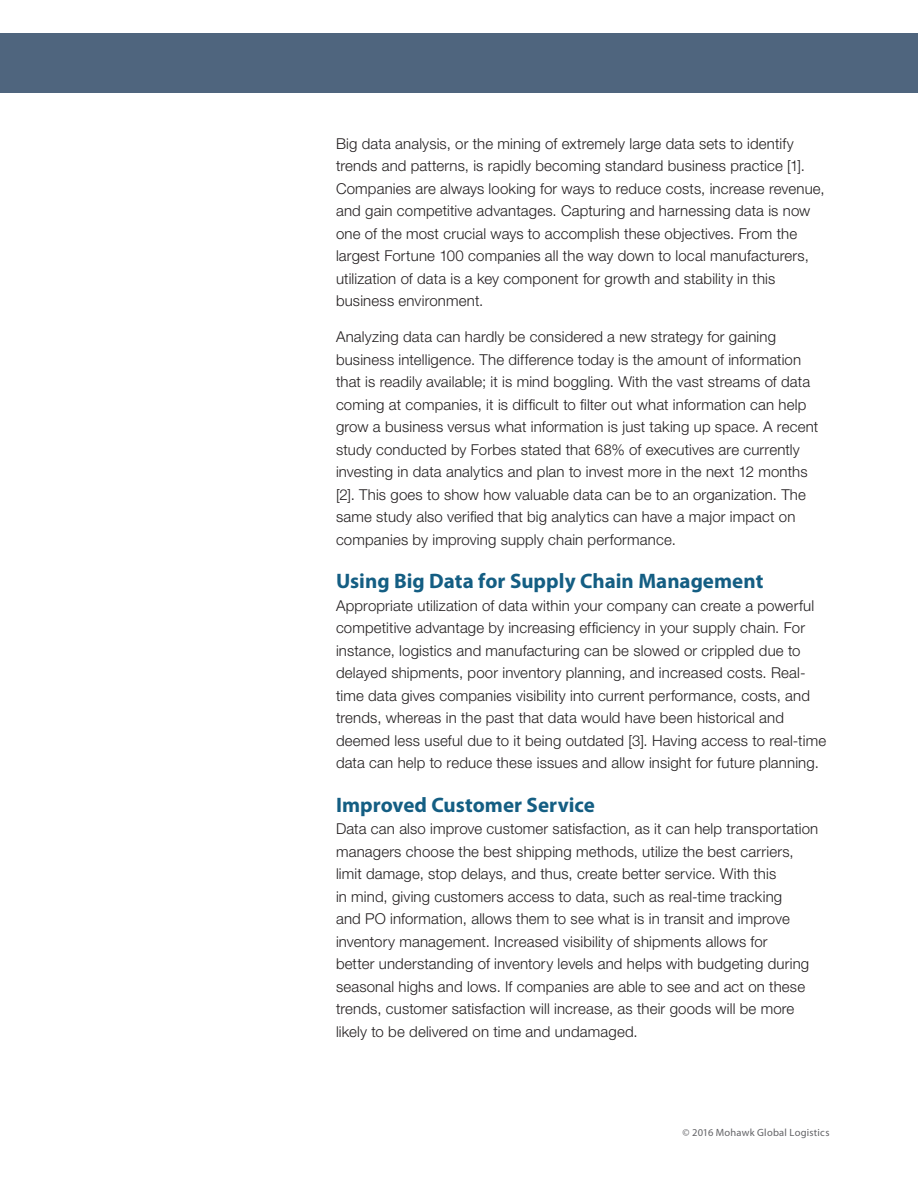
<style>
.page{position:relative;width:918px;height:1188px;background:#fff}
.page>*{position:absolute;margin:0;border:0;box-sizing:border-box;transform-origin:0 0}
.t1{font:700 21px "Myriad Pro";color:#145e83}
.t2{font:300 15px/22.5px "Helvetica Neue LT Std";letter-spacing:.01em;color:#231f20}
.t3{font:10.5px "Myriad Pro";letter-spacing:.02em;color:#636366}
</style>
<div class="page">
<div style="left:0;top:33px;width:918px;height:59px;background:#4f657e"></div>
<p class="t2" style="left:336px;top:132px;width:490px">Big data analysis, or the mining of extremely large data sets to identify trends and patterns, is rapidly becoming standard business practice [1].<br>Companies are always looking for ways to reduce costs, increase revenue, and gain competitive advantages. Capturing and harnessing data is now one of the most crucial ways to accomplish these objectives. From the largest Fortune 100 companies all the way down to local manufacturers, utilization of data is a key component for growth and stability in this business environment.</p>
<p class="t2" style="left:336px;top:325px;width:484px">Analyzing data can hardly be considered a new strategy for gaining business intelligence. The difference today is the amount of information that is readily available; it is mind boggling. With the vast streams of data coming at companies, it is difficult to filter out what information can help grow a business versus what information is just taking up space. A recent study conducted by Forbes stated that 68% of executives are currently investing in data analytics and plan to invest more in the next 12 months [2]. This goes to show how valuable data can be to an organization. The same study also verified that big analytics can have a major impact on companies by improving supply chain performance.</p>
<h1 class="t1" style="left:336px;top:567px;width:429px">Using Big Data for Supply Chain Management</h1>
<p class="t2" style="left:336px;top:594px;width:492px">Appropriate utilization of data within your company can create a powerful competitive advantage by increasing efficiency in your supply chain. For instance, logistics and manufacturing can be slowed or crippled due to delayed shipments, poor inventory planning, and increased costs. Real&shy;time data gives companies visibility into current performance, costs, and trends, whereas in the past that data would have been historical and deemed less useful due to it being outdated [3]. Having access to real-time data can help to reduce these issues and allow insight for future planning.</p>
<h1 class="t1" style="left:336px;top:791px;width:261px">Improved Customer Service</h1>
<p class="t2" style="left:336px;top:817px;width:484px">Data can also improve customer satisfaction, as it can help transportation managers choose the best shipping methods, utilize the best carriers, limit damage, stop delays, and thus, create better service. With this<br>in mind, giving customers access to data, such as real-time tracking<br>and PO information, allows them to see what is in transit and improve inventory management. Increased visibility of shipments allows for<br>better understanding of inventory levels and helps with budgeting during seasonal highs and lows. If companies are able to see and act on these trends, customer satisfaction will increase, as their goods will be more likely to be delivered on time and undamaged.</p>
<p class="t3" style="left:683px;top:1126px;width:148px">© 2016 Mohawk Global Logistics</p>
</div>
